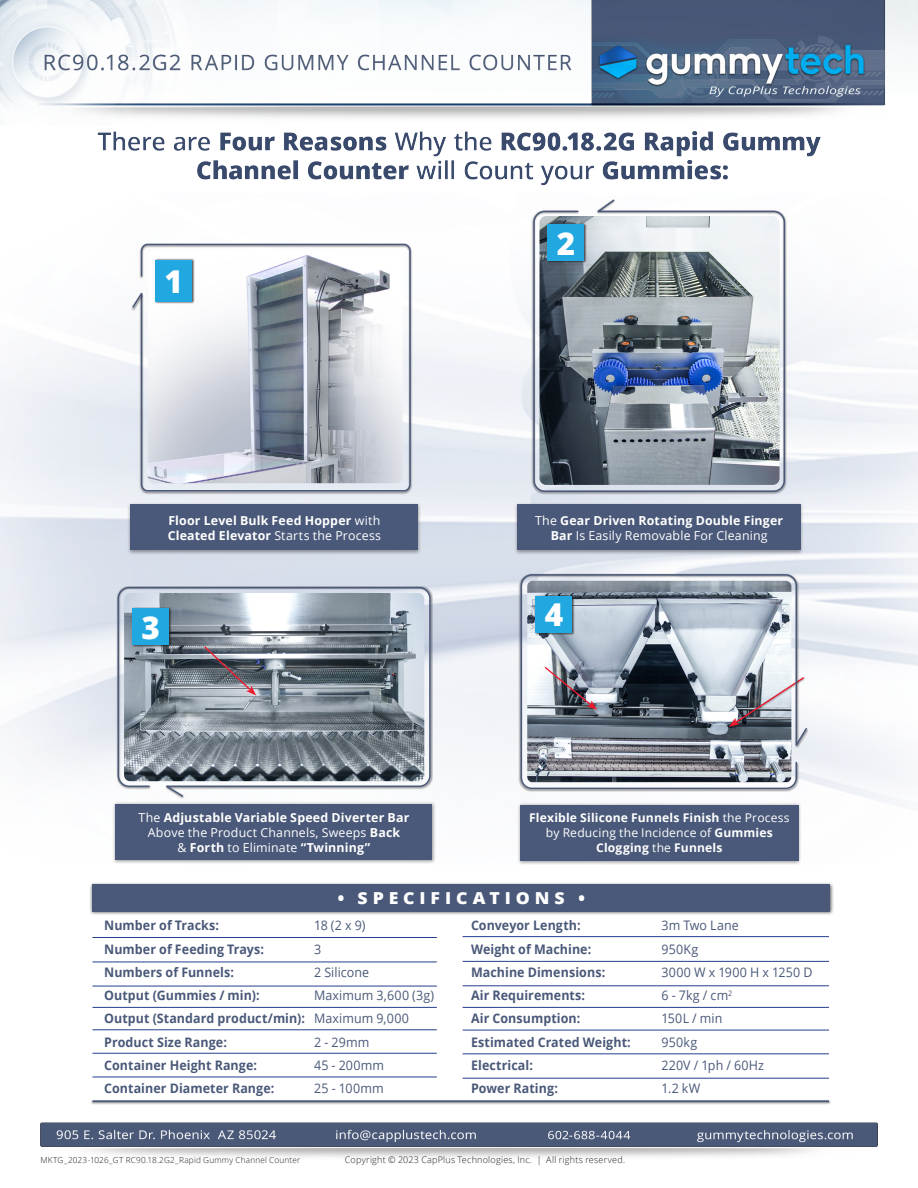
<style>
.page{position:relative;width:918px;height:1188px;background:#fff}
.page>*{position:absolute;margin:0;border:0;box-sizing:border-box;transform-origin:0 0}
.Copy_Bullets{font:800 31.5px "Open Sans";color:#fff}
.Subhead{font:800 16.5px "Open Sans";letter-spacing:.28em;color:#fff}
.Copy{font:700 13.2px/23.2px "Open Sans";letter-spacing:.005em;color:#4a5979;scale:.95 1}
.Copy-2{font:13.2px "Open Sans";letter-spacing:.01em;color:#4a5979;scale:.95 1}
.Copy_Bullets-2{font:700 12.3px/15px "Open Sans";letter-spacing:.015em;color:#fff;text-align:center}
.Copy_Bullets-3{font:700 12px/15px "Open Sans";letter-spacing:.015em;color:#fff;text-align:center}
.t1{font:300 9px "Open Sans";letter-spacing:.025em;color:#231f20}
.Copy_Bullets-4{font:300 8.25px "Open Sans";letter-spacing:.025em;color:#231f20}
.s1{font-weight:400}
</style>
<div class="page">
<img style="left:40px;top:1122px;width:838px;height:36px">
<img style="left:72px;top:125px;width:749px;height:61px">
<div style="left:90px;top:1099px;width:741px;height:6px;background:#231f20;opacity:.5"></div>
<hr style="left:93px;top:1100px;width:736px;height:2px;background:#4a5979">
<hr style="left:463px;top:936px;width:366px;height:1px;background:#253f8e">
<hr style="left:92px;top:937px;width:345px;height:1px;background:#253f8e">
<hr style="left:463px;top:961px;width:366px;height:1px;background:#253f8e">
<hr style="left:92px;top:962px;width:345px;height:1px;background:#253f8e">
<hr style="left:463px;top:985px;width:366px;height:1px;background:#253f8e">
<hr style="left:92px;top:986px;width:345px;height:1px;background:#253f8e">
<hr style="left:463px;top:1007px;width:366px;height:1px;background:#253f8e">
<hr style="left:92px;top:1007px;width:345px;height:1px;background:#253f8e">
<hr style="left:463px;top:1030px;width:366px;height:1px;background:#253f8e">
<hr style="left:92px;top:1029px;width:345px;height:1px;background:#253f8e">
<hr style="left:463px;top:1053px;width:366px;height:1px;background:#253f8e">
<hr style="left:463px;top:1078px;width:366px;height:1px;background:#253f8e">
<hr style="left:92px;top:1053px;width:345px;height:1px;background:#253f8e">
<hr style="left:92px;top:1077px;width:345px;height:1px;background:#253f8e">
<img style="left:0;top:0;width:918px;height:125px">
<svg style="left:140px;top:243px;width:272px;height:249px"></svg>
<div style="left:131px;top:293px;width:13px;height:18px;background:#231f20;opacity:.65"></div>
<svg style="left:131px;top:291px;width:13px;height:18px"></svg>
<div style="left:89px;top:882px;width:745px;height:34px;background:#231f20;opacity:.75"></div>
<div style="left:93px;top:884px;width:737px;height:27px;background:#4a5979"></div>
<div style="left:127px;top:502px;width:294px;height:53px;background:#231f20;opacity:.45"></div>
<div style="left:131px;top:504px;width:287px;height:46px;background:#4a5979"></div>
<div style="left:514px;top:502px;width:290px;height:53px;background:#231f20;opacity:.45"></div>
<div style="left:518px;top:504px;width:283px;height:46px;background:#4a5979"></div>
<div style="left:517px;top:803px;width:285px;height:62px;background:#231f20;opacity:.45"></div>
<div style="left:520px;top:805px;width:278px;height:56px;background:#4a5979"></div>
<div style="left:112px;top:802px;width:324px;height:62px;background:#231f20;opacity:.45"></div>
<div style="left:116px;top:804px;width:316px;height:56px;background:#4a5979"></div>
<div style="left:116px;top:586px;width:317px;height:213px;background:#231f20;opacity:.65"></div>
<div style="left:118px;top:587px;width:313px;height:200px;border:2px solid #4a5979;border-radius:11px"></div>
<div style="left:518px;top:573px;width:290px;height:219px;background:#231f20;opacity:.65"></div>
<div style="left:521px;top:574px;width:276px;height:215px;border:2px solid #4a5979;border-radius:11px"></div>
<div style="left:531px;top:199px;width:256px;height:296px;background:#231f20;opacity:.65"></div>
<div style="left:533px;top:211px;width:252px;height:281px;border:2px solid #4a5979;border-radius:11px"></div>
<p class="Copy_Bullets" style="left:165px;top:257px;width:20px">1</p>
<p class="Copy_Bullets" style="left:557px;top:219px;width:20px">2</p>
<p class="Copy_Bullets-2" style="left:168px;top:512px;width:215px;text-align:left">Floor Level Bulk Feed Hopper <span class="s1">with<br></span>Cleated Elevator <span class="s1">Starts the Process</span></p>
<p class="Copy_Bullets-2" style="left:535px;top:512px;width:250px"><span class="s1">The</span> Gear Driven Rotating Double Finger<br>Bar <span class="s1">Is Easily Removable For Cleaning</span></p>
<p class="Copy_Bullets" style="left:142px;top:603px;width:20px">3</p>
<p class="Copy_Bullets" style="left:545px;top:591px;width:20px">4</p>
<p class="Copy_Bullets-2" style="left:139px;top:809px;width:272px"><span class="s1">The</span> Adjustable Variable Speed Diverter Bar<br><span class="s1">Above the Product Channels, Sweeps</span> Back<br><span class="s1">&amp;</span> Forth <span class="s1">to Eliminate</span> “Twinning”</p>
<p class="Copy_Bullets-3" style="left:529px;top:810px;width:262px">Flexible Silicone Funnels Finish <span class="s1">the Process by Reducing the Incidence of</span> Gummies<br>Clogging <span class="s1">the</span> Funnels</p>
<p class="Subhead" style="left:338px;top:885px;width:248px">• SPECIFICATIONS •</p>
<p class="Copy" style="left:104px;top:914px;width:123px">Number of Tracks:</p>
<p class="Copy-2" style="left:314px;top:916px;width:55px">18 (2 x 9)</p>
<p class="Copy" style="left:104px;top:937px;width:170px">Number of Feeding Trays:</p>
<p class="Copy-2" style="left:314px;top:940px;width:9px">3</p>
<p class="Copy" style="left:104px;top:960px;width:138px">Numbers of Funnels:</p>
<p class="Copy-2" style="left:314px;top:963px;width:59px">2 Silicone</p>
<p class="Copy" style="left:104px;top:983px;width:165px">Output (Gummies / min):</p>
<p class="Copy-2" style="left:314px;top:986px;width:128px">Maximum 3,600 (3g)</p>
<p class="Copy" style="left:104px;top:1007px;width:322px">Output (Standard product/min): <span class="s1">Maximum 9,000<br></span>Product Size Range:</p>
<p class="Copy-2" style="left:314px;top:1033px;width:60px">2 - 29mm</p>
<p class="Copy" style="left:104px;top:1053px;width:162px">Container Height Range:</p>
<p class="Copy-2" style="left:314px;top:1056px;width:75px">45 - 200mm</p>
<p class="Copy" style="left:104px;top:1076px;width:181px">Container Diameter Range:</p>
<p class="Copy-2" style="left:314px;top:1079px;width:75px">25 - 100mm</p>
<p class="Copy" style="left:471px;top:914px;width:117px">Conveyor Length:</p>
<p class="Copy-2" style="left:662px;top:916px;width:83px">3m Two Lane</p>
<p class="Copy" style="left:471px;top:937px;width:128px">Weight of Machine:</p>
<p class="Copy-2" style="left:662px;top:940px;width:40px">950Kg</p>
<p class="Copy" style="left:471px;top:960px;width:143px">Machine Dimensions:</p>
<p class="Copy-2" style="left:662px;top:963px;width:161px">3000 W x 1900 H x 1250 D</p>
<p class="Copy" style="left:471px;top:983px;width:122px">Air Requirements:</p>
<p class="Copy-2" style="left:662px;top:986px;width:76px">6 - 7kg / cm<sup>2</sup></p>
<p class="Copy" style="left:471px;top:1007px;width:117px">Air Consumption:</p>
<p class="Copy-2" style="left:662px;top:1009px;width:66px">150L / min</p>
<p class="Copy" style="left:471px;top:1030px;width:170px">Estimated Crated Weight:</p>
<p class="Copy-2" style="left:662px;top:1033px;width:39px">950kg</p>
<p class="Copy" style="left:471px;top:1053px;width:67px">Electrical:</p>
<p class="Copy-2" style="left:662px;top:1056px;width:109px">220V / 1ph / 60Hz</p>
<p class="Copy" style="left:471px;top:1076px;width:93px">Power Rating:</p>
<p class="Copy-2" style="left:662px;top:1079px;width:42px">1.2 kW</p>
<p class="Copy_Bullets-4" style="left:41px;top:1154px;width:261px">MKTG_2023-1026_GT RC90.18.2G2_Rapid Gummy Channel Counter</p>
<p class="t1" style="left:345px;top:1154px;width:282px">Copyright © 2023 CapPlus Technologies, Inc. | All rights reserved.</p>
</div>
